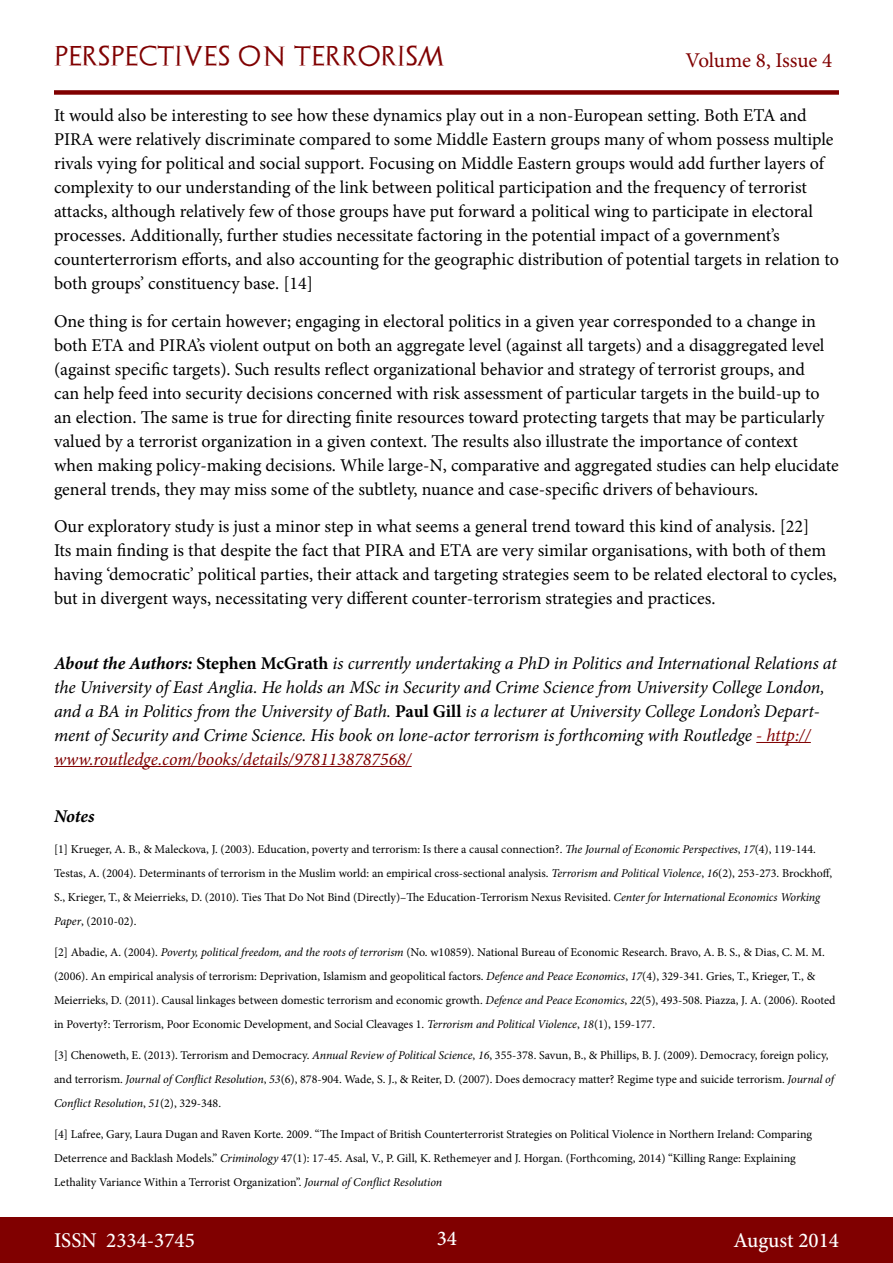
<style>
.page{position:relative;width:893px;height:1263px;background:#fff}
.page>*{position:absolute;margin:0;border:0;box-sizing:border-box;transform-origin:0 0}
.t1{font:500 21px "Minion Pro";color:#fff}
.t2{font:21px "Archeologicaps";letter-spacing:.045em;color:#800000}
.t3{font:21px "Minion Pro";letter-spacing:-.005em;color:#800000}
.t4{font:18px/24px "Minion Pro";color:#000}
.t5{font:italic 18px/24px "Minion Pro";letter-spacing:-.005em;color:#000}
.t6{font:italic 700 18px "Minion Pro";letter-spacing:-.005em;color:#000}
.t7{font:12px/24px "Minion Pro";color:#000}
.s1{font-weight:700}
.s2{font-weight:700;font-style:normal}
.s3{color:#800000}
.s4{font-style:italic}
</style>
<div class="page">
<div style="left:0;top:1217px;width:893px;height:46px;background:#800000"></div>
<div style="left:54px;top:90px;width:785px;height:5px;background:#800000"></div>
<hr style="left:756px;top:742px;width:55px;height:1px;background:#800000">
<hr style="left:54px;top:766px;width:358px;height:1px;background:#800000">
<p class="t2" style="left:54px;top:43px;width:392px">PERSPECTIVES ON TERRORISM</p>
<p class="t3" style="left:686px;top:46px;width:148px">Volume 8, Issue 4</p>
<p class="t4" style="left:54px;top:103px;width:786px">It would also be interesting to see how these dynamics play out in a non-European setting. Both ETA and PIRA were relatively discriminate compared to some Middle Eastern groups many of whom possess multiple rivals vying for political and social support. Focusing on Middle Eastern groups would add further layers of complexity to our understanding of the link between political participation and the frequency of terrorist attacks, although relatively few of those groups have put forward a political wing to participate in electoral processes. Additionally, further studies necessitate factoring in the potential impact of a government’s counterterrorism efforts, and also accounting for the geographic distribution of potential targets in relation to both groups’ constituency base. [14]</p>
<p class="t4" style="left:54px;top:309px;width:786px">One thing is for certain however; engaging in electoral politics in a given year corresponded to a change in both ETA and PIRA’s violent output on both an aggregate level (against all targets) and a disaggregated level (against specific targets). Such results reflect organizational behavior and strategy of terrorist groups, and<br>can help feed into security decisions concerned with risk assessment of particular targets in the build-up to an election. The same is true for directing finite resources toward protecting targets that may be particularly valued by a terrorist organization in a given context. The results also illustrate the importance of context when making policy-making decisions. While large-N, comparative and aggregated studies can help elucidate general trends, they may miss some of the subtlety, nuance and case-specific drivers of behaviours.</p>
<p class="t4" style="left:54px;top:514px;width:784px">Our exploratory study is just a minor step in what seems a general trend toward this kind of analysis. [22]<br>Its main finding is that despite the fact that PIRA and ETA are very similar organisations, with both of them having ‘democratic’ political parties, their attack and targeting strategies seem to be related electoral to cycles, but in divergent ways, necessitating very different counter-terrorism strategies and practices.</p>
<p class="t5" style="left:54px;top:651px;width:784px"><span class="s1">About the Authors:</span> <span class="s2">Stephen McGrath</span> is currently undertaking a PhD in Politics and International Relations at the University of East Anglia. He holds an MSc in Security and Crime Science from University College London, and a BA in Politics from the University of Bath. <span class="s2">Paul Gill</span> is a lecturer at University College London’s Depart&shy;ment of Security and Crime Science. His book on lone-actor terrorism is forthcoming with Routledge <span class="s3">- http:// www.routledge.com/books/details/9781138787568/</span></p>
<p class="t6" style="left:54px;top:804px;width:42px">Notes</p>
<p class="t7" style="left:54px;top:837px;width:780px">[1] Krueger, A. B., &amp; Maleckova, J. (2003). Education, poverty and terrorism: Is there a causal connection?. <span class="s4">The Journal of Economic Perspectives</span>, <span class="s4">17</span>(4), 119-144.<br>Testas, A. (2004). Determinants of terrorism in the Muslim world: an empirical cross-sectional analysis. <span class="s4">Terrorism and Political Violence</span>, <span class="s4">16</span>(2), 253-273. Brockhoff, S., Krieger, T., &amp; Meierrieks, D. (2010). Ties That Do Not Bind (Directly)–The Education-Terrorism Nexus Revisited. <span class="s4">Center for International Economics Working Paper</span>, (2010-02).</p>
<p class="t7" style="left:54px;top:940px;width:783px">[2] Abadie, A. (2004). <span class="s4">Poverty, political freedom, and the roots of terrorism</span> (No. w10859). National Bureau of Economic Research. Bravo, A. B. S., &amp; Dias, C. M. M. (2006). An empirical analysis of terrorism: Deprivation, Islamism and geopolitical factors. <span class="s4">Defence and Peace Economics</span>, <span class="s4">17</span>(4), 329-341. Gries, T., Krieger, T., &amp; Meierrieks, D. (2011). Causal linkages between domestic terrorism and economic growth. <span class="s4">Defence and Peace Economics</span>, <span class="s4">22</span>(5), 493-508. Piazza, J. A. (2006). Rooted in Poverty?: Terrorism, Poor Economic Development, and Social Cleavages 1. <span class="s4">Terrorism and Political Violence</span>, <span class="s4">18</span>(1), 159-177.</p>
<p class="t7" style="left:54px;top:1043px;width:781px">[3] Chenoweth, E. (2013). Terrorism and Democracy. <span class="s4">Annual Review of Political Science</span>, <span class="s4">16</span>, 355-378. Savun, B., &amp; Phillips, B. J. (2009). Democracy, foreign policy, and terrorism. <span class="s4">Journal of Conflict Resolution</span>, <span class="s4">53</span>(6), 878-904. Wade, S. J., &amp; Reiter, D. (2007). Does democracy matter? Regime type and suicide terrorism. <span class="s4">Journal of<br>Conflict Resolution</span>, <span class="s4">51</span>(2), 329-348.</p>
<p class="t7" style="left:54px;top:1122px;width:760px">[4] Lafree, Gary, Laura Dugan and Raven Korte. 2009. “The Impact of British Counterterrorist Strategies on Political Violence in Northern Ireland: Comparing<br>Deterrence and Backlash Models.” <span class="s4">Criminology</span> 47(1): 17-45. Asal, V., P. Gill, K. Rethemeyer and J. Horgan. (Forthcoming, 2014) “Killing Range: Explaining<br>Lethality Variance Within a Terrorist Organization”. <span class="s4">Journal of Conflict Resolution</span></p>
<p class="t1" style="left:54px;top:1226px;width:142px">ISSN 2334-3745</p>
<p class="t1" style="left:437px;top:1224px;width:22px">34</p>
<p class="t1" style="left:733px;top:1226px;width:107px">August 2014</p>
</div>
